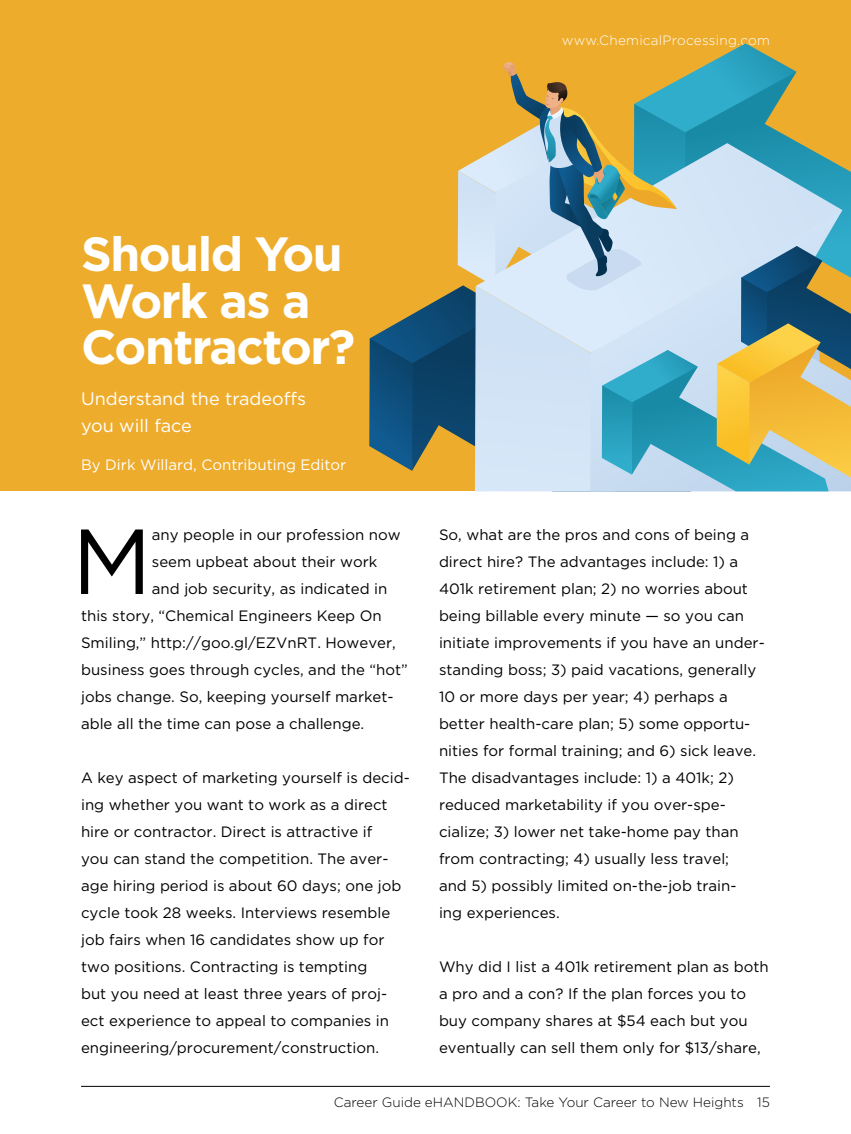
<style>
.page{position:relative;width:851px;height:1134px;background:#fff}
.page>*{position:absolute;margin:0;border:0;box-sizing:border-box;transform-origin:0 0}
.t1{font:92.1px "Gotham";color:#000}
.t2{font:700 48px/46.5px "Gotham";letter-spacing:-.03em;color:#fff}
.t3{font:18px/27px "Gotham";color:#fff}
.t4{font:15px/27px "Gotham";color:#000}
.t5{font:15px "Gotham";color:#fff}
.t6{font:300 13.5px "Gotham";color:#000}
.t7{font:300 13.5px "Gotham";letter-spacing:.02em;color:#fff}
</style>
<div class="page">
<div style="left:0;top:0;width:850px;height:491px;background:#eeac2c"></div>
<hr style="left:81px;top:1086px;width:689px;height:1px;background:#000">
<svg style="left:369px;top:43px;width:481px;height:448px"></svg>
<p class="t7" style="left:562px;top:32px;width:209px">www.ChemicalProcessing.com</p>
<h2 class="t2" style="left:81px;top:231px;width:276px">Should You<br>Work as a<br>Contractor?</h2>
<p class="t3" style="left:81px;top:384px;width:226px">Understand the tradeoffs you will face</p>
<p class="t5" style="left:81px;top:455px;width:267px">By Dirk Willard, Contributing Editor</p>
<h1 class="t1" style="left:72px;top:502px;width:81px">M</h1>
<p class="t4" style="left:152px;top:521px;width:250px">any people in our profession now</p>
<p class="t4" style="left:152px;top:548px;width:227px">seem upbeat about their work</p>
<p class="t4" style="left:152px;top:575px;width:237px">and job security, as indicated in</p>
<p class="t4" style="left:81px;top:602px;width:302px">this story, “Chemical Engineers Keep On</p>
<p class="t4" style="left:81px;top:629px;width:316px">Smiling,” http://goo.gl/EZVnRT. However,</p>
<p class="t4" style="left:81px;top:656px;width:328px">business goes through cycles, and the “hot”</p>
<p class="t4" style="left:81px;top:683px;width:314px">jobs change. So, keeping yourself market-</p>
<p class="t4" style="left:81px;top:710px;width:285px">able all the time can pose a challenge.</p>
<p class="t4" style="left:81px;top:764px;width:330px">A key aspect of marketing yourself is decid&shy;ing whether you want to work as a direct hire or contractor. Direct is attractive if<br>you can stand the competition. The aver&shy;age hiring period is about 60 days; one job cycle took 28 weeks. Interviews resemble job fairs when 16 candidates show up for two positions. Contracting is tempting<br>but you need at least three years of proj&shy;ect experience to appeal to companies in engineering/procurement/construction.</p>
<p class="t4" style="left:439px;top:521px;width:327px">So, what are the pros and cons of being a direct hire? The advantages include: 1) a 401k retirement plan; 2) no worries about being billable every minute — so you can initiate improvements if you have an under&shy;standing boss; 3) paid vacations, generally 10 or more days per year; 4) perhaps a better health-care plan; 5) some opportu&shy;nities for formal training; and 6) sick leave.<br>The disadvantages include: 1) a 401k; 2) reduced marketability if you over-spe&shy;cialize; 3) lower net take-home pay than from contracting; 4) usually less travel;<br>and 5) possibly limited on-the-job train-<br>ing experiences.</p>
<p class="t4" style="left:439px;top:953px;width:331px">Why did I list a 401k retirement plan as both a pro and a con? If the plan forces you to buy company shares at $54 each but you eventually can sell them only for $13/share,</p>
<p class="t6" style="left:334px;top:1094px;width:437px">Career Guide eHANDBOOK: Take Your Career to New Heights 15</p>
</div>
